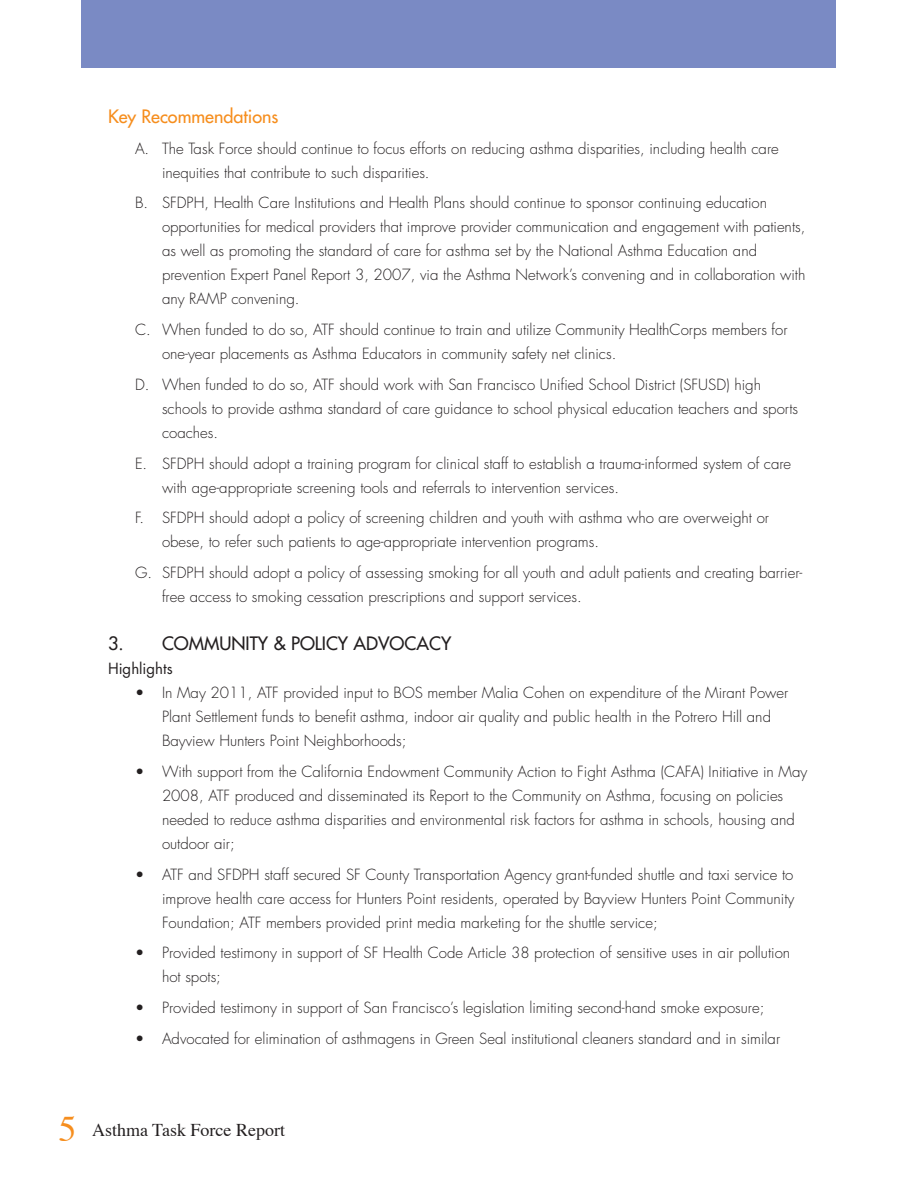
<style>
.page{position:relative;width:918px;height:1188px;background:#fff}
.page>*{position:absolute;margin:0;border:0;box-sizing:border-box;transform-origin:0 0}
.t1{font:500 18px "Futura Std";color:#231f20}
.t2{font:18px "Times";color:#231f20}
.t3{font:500 18px "Futura Std";color:#f68e1e}
.t4{font:300 15px/24px "Futura Std";color:#231f20}
.t5{font:15px "Futura Std";color:#231f20}
.s1{font-size:36px;color:#f68e1e}
</style>
<div class="page">
<div style="left:82px;top:0;width:754px;height:68px;background:#7a8ac4"></div>
<p class="t3" style="left:108px;top:105px;width:172px">Key Recommendations</p>
<p class="t4" style="left:162px;top:137px;width:618px;text-indent:-27px">A. The Task Force should continue to focus efforts on reducing asthma disparities, including health care inequities that contribute to such disparities.</p>
<p class="t4" style="left:162px;top:191px;width:645px;text-indent:-27px">B. SFDPH, Health Care Institutions and Health Plans should continue to sponsor continuing education opportunities for medical providers that improve provider communication and engagement with patients, as well as promoting the standard of care for asthma set by the National Asthma Education and prevention Expert Panel Report 3, 2007, via the Asthma Network’s convening and in collaboration with any RAMP convening.</p>
<p class="t4" style="left:162px;top:318px;width:627px;text-indent:-27px">C. When funded to do so, ATF should continue to train and utilize Community HealthCorps members for one-year placements as Asthma Educators in community safety net clinics.</p>
<p class="t4" style="left:162px;top:373px;width:638px;text-indent:-27px">D. When funded to do so, ATF should work with San Francisco Unified School District (SFUSD) high schools to provide asthma standard of care guidance to school physical education teachers and sports coaches.</p>
<p class="t4" style="left:162px;top:452px;width:631px;text-indent:-27px">E. SFDPH should adopt a training program for clinical staff to establish a trauma-informed system of care with age-appropriate screening tools and referrals to intervention services.</p>
<p class="t4" style="left:162px;top:506px;width:609px;text-indent:-27px">F. SFDPH should adopt a policy of screening children and youth with asthma who are overweight or obese, to refer such patients to age-appropriate intervention programs.</p>
<p class="t4" style="left:162px;top:561px;width:642px;text-indent:-27px">G. SFDPH should adopt a policy of assessing smoking for all youth and adult patients and creating barrier&shy;free access to smoking cessation prescriptions and support services.</p>
<p class="t1" style="left:108px;top:632px;width:345px">3. COMMUNITY &amp; POLICY ADVOCACY</p>
<p class="t5" style="left:108px;top:659px;width:66px">Highlights</p>
<p class="t4" style="left:162px;top:681px;width:628px;text-indent:-27px">• In May 2011, ATF provided input to BOS member Malia Cohen on expenditure of the Mirant Power<br>Plant Settlement funds to benefit asthma, indoor air quality and public health in the Potrero Hill and<br>Bayview Hunters Point Neighborhoods;</p>
<p class="t4" style="left:162px;top:760px;width:647px;text-indent:-27px">• With support from the California Endowment Community Action to Fight Asthma (CAFA) Initiative in May 2008, ATF produced and disseminated its Report to the Community on Asthma, focusing on policies needed to reduce asthma disparities and environmental risk factors for asthma in schools, housing and outdoor air;</p>
<p class="t4" style="left:162px;top:863px;width:634px;text-align:justify;text-indent:-27px">• ATF and SFDPH staff secured SF County Transportation Agency grant-funded shuttle and taxi service to improve health care access for Hunters Point residents, operated by Bayview Hunters Point Community Foundation; ATF members provided print media marketing for the shuttle service;</p>
<p class="t4" style="left:162px;top:941px;width:630px;text-indent:-27px">• Provided testimony in support of SF Health Code Article 38 protection of sensitive uses in air pollution hot spots;</p>
<p class="t4" style="left:135px;top:996px;width:631px">• Provided testimony in support of San Francisco’s legislation limiting second-hand smoke exposure;</p>
<p class="t4" style="left:135px;top:1027px;width:647px">• Advocated for elimination of asthmagens in Green Seal institutional cleaners standard and in similar</p>
<p class="t2" style="left:58px;top:1113px;width:228px"><span class="s1">5</span> Asthma Task Force Report</p>
</div>
